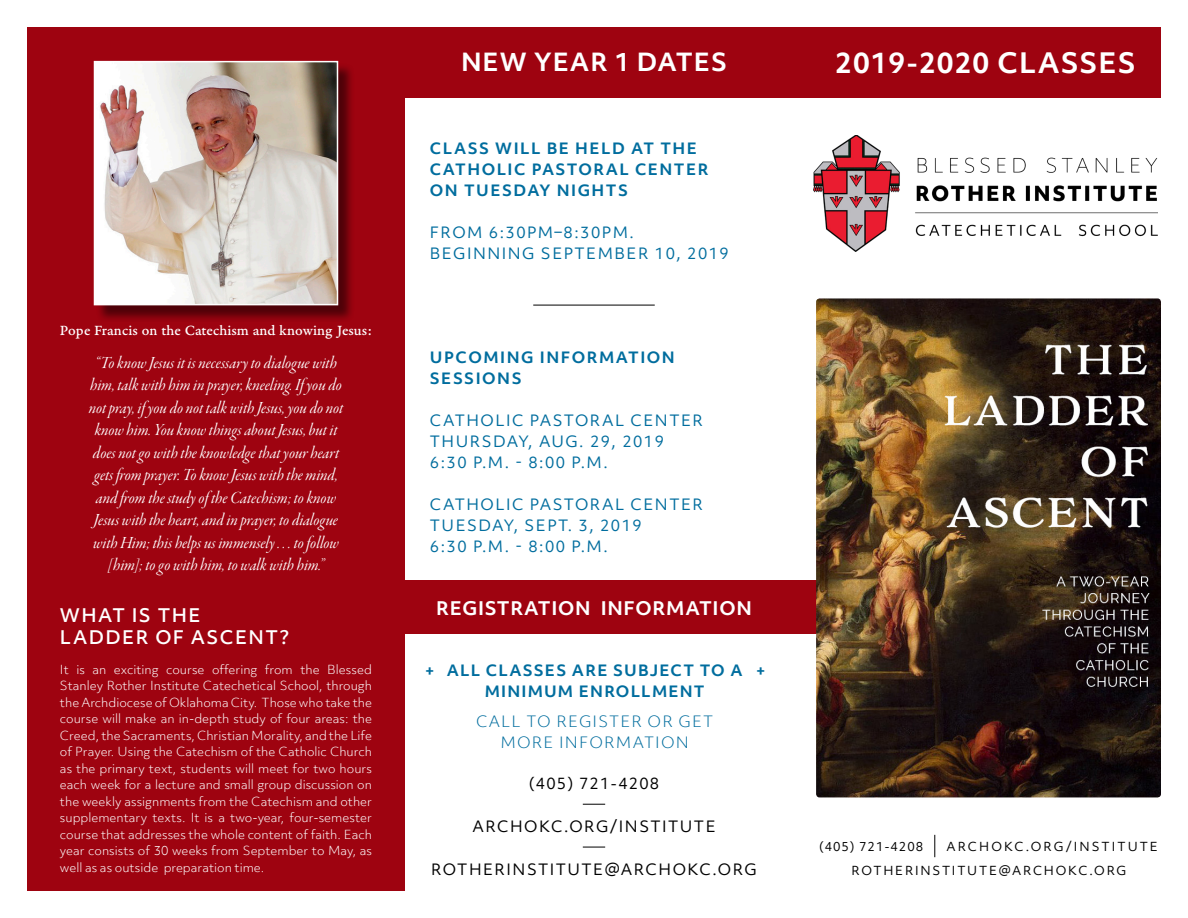
<style>
.page{position:relative;width:1188px;height:918px;background:#fff}
.page>*{position:absolute;margin:0;border:0;box-sizing:border-box;transform-origin:0 0}
.t1{font:700 27px "Objektiv Mk 3";letter-spacing:.04em;color:#fff}
.t2{font:700 24px "Objektiv Mk 3";letter-spacing:.04em;color:#fff}
.t3{font:18px "Garamond Premr Pro It Disp";color:#fff}
.t4{font:500 18px "Objektiv Mk 3";letter-spacing:.08em;color:#fff}
.t5{font:700 18px "Objektiv Mk 3";letter-spacing:.04em;color:#fff}
.t6{font:15px "Objektiv Mk 3";letter-spacing:.1em;color:#006d9e}
.t7{font:700 15px "Objektiv Mk 3";letter-spacing:.1em;color:#006d9e}
.t8{font:15px "Objektiv Mk 3";letter-spacing:.1em;color:#000}
.t9{font:15px "Garamond Premr Pro Med Capt";color:#fff}
.t10{font:700 15px/21px "Objektiv Mk 3";letter-spacing:.08em;color:#006d9e;text-align:center}
.t11{font:300 15px "Objektiv Mk 3";letter-spacing:.08em;color:#006d9e}
.t12{font:15px "Objektiv Mk 3";letter-spacing:.08em;color:#000}
.t13{font:300 12px/16.5px "Objektiv Mk 3";color:#fff;text-align:justify}
.t14{font:12px "Objektiv Mk 3";letter-spacing:.15em;color:#000}
.t15{font:12px "Objektiv Mk 3";letter-spacing:.175em;color:#000}
.t16{font:12px "Objektiv Mk 3";letter-spacing:.08em;color:#000}
</style>
<div class="page">
<div style="left:27px;top:580px;width:1134px;height:54px;background:#9e0310"></div>
<img style="left:816px;top:298px;width:345px;height:499px">
<div style="left:27px;top:27px;width:1134px;height:70px;background:#9e0310"></div>
<svg style="left:934px;top:835px;width:1px;height:22px"></svg>
<div style="left:27px;top:27px;width:378px;height:864px;background:#9e0310"></div>
<div style="left:95px;top:63px;width:260px;height:259px;background:#000;opacity:.5"></div>
<img style="left:97px;top:64px;width:238px;height:238px">
<div style="left:94px;top:61px;width:244px;height:244px;border:2px solid #fff"></div>
<svg style="left:583px;top:804px;width:22px;height:1px"></svg>
<svg style="left:583px;top:847px;width:22px;height:1px"></svg>
<hr style="left:533px;top:305px;width:122px;height:1px;background:#000">
<img style="left:813px;top:135px;width:345px;height:117px">
<p class="t9" style="left:60px;top:321px;width:314px">Pope Francis on the Catechism and knowing Jesus:</p>
<p class="t3" style="left:95px;top:353px;width:244px">“To know Jesus it is necessary to dialogue with</p>
<p class="t3" style="left:90px;top:376px;width:253px">him, talk with him in prayer, kneeling. If you do</p>
<p class="t3" style="left:89px;top:398px;width:256px">not pray, if you do not talk with Jesus, you do not</p>
<p class="t3" style="left:95px;top:421px;width:244px">know him. You know things about Jesus, but it</p>
<p class="t3" style="left:93px;top:443px;width:248px">does not go with the knowledge that your heart</p>
<p class="t3" style="left:94px;top:466px;width:245px">gets from prayer. To know Jesus with the mind,</p>
<p class="t3" style="left:96px;top:488px;width:242px">and from the study of the Catechism; to know</p>
<p class="t3" style="left:94px;top:511px;width:246px">Jesus with the heart, and in prayer, to dialogue</p>
<p class="t3" style="left:93px;top:533px;width:247px">with Him; this helps us immensely . . . to follow</p>
<p class="t3" style="left:108px;top:556px;width:218px">[him]; to go with him, to walk with him.”</p>
<p class="t4" style="left:60px;top:603px;width:142px">WHAT IS THE</p>
<p class="t4" style="left:60px;top:624px;width:230px">LADDER OF ASCENT?</p>
<p class="t13" style="left:60px;top:661px;width:314px">It is an exciting course offering from the Blessed Stanley Rother Institute Catechetical School, through the Archdiocese of Oklahoma City. Those who take the course will make an in-depth study of four areas: the Creed, the Sacraments, Christian Morality, and the Life of Prayer. Using the Catechism of the Catholic Church as the primary text, students will meet for two hours each week for a lecture and small group discussion on the weekly assignments from the Catechism and other supplementary texts. It is a two-year, four-semester course that addresses the whole content of faith. Each year consists of 30 weeks from September to May, as well as as outside preparation time.</p>
<p class="t2" style="left:461px;top:45px;width:267px">NEW YEAR 1 DATES</p>
<p class="t7" style="left:430px;top:138px;width:268px">CLASS WILL BE HELD AT THE</p>
<p class="t7" style="left:430px;top:159px;width:280px">CATHOLIC PASTORAL CENTER</p>
<p class="t7" style="left:430px;top:180px;width:200px">ON TUESDAY NIGHTS</p>
<p class="t6" style="left:430px;top:222px;width:205px">FROM 6:30PM–8:30PM.</p>
<p class="t6" style="left:430px;top:243px;width:301px">BEGINNING SEPTEMBER 10, 2019</p>
<p class="t7" style="left:430px;top:347px;width:246px">UPCOMING INFORMATION</p>
<p class="t7" style="left:430px;top:368px;width:93px">SESSIONS</p>
<p class="t6" style="left:430px;top:410px;width:275px">CATHOLIC PASTORAL CENTER</p>
<p class="t6" style="left:430px;top:431px;width:236px">THURSDAY, AUG. 29, 2019</p>
<p class="t6" style="left:430px;top:452px;width:179px">6:30 P.M. - 8:00 P.M.</p>
<p class="t6" style="left:430px;top:494px;width:275px">CATHOLIC PASTORAL CENTER</p>
<p class="t6" style="left:430px;top:515px;width:213px">TUESDAY, SEPT. 3, 2019</p>
<p class="t6" style="left:430px;top:536px;width:179px">6:30 P.M. - 8:00 P.M.</p>
<p class="t5" style="left:436px;top:595px;width:317px">REGISTRATION INFORMATION</p>
<p class="t10" style="left:447px;top:660px;width:297px">ALL CLASSES ARE SUBJECT TO A<br>MINIMUM ENROLLMENT</p>
<p class="t11" style="left:476px;top:712px;width:239px">CALL TO REGISTER OR GET</p>
<p class="t11" style="left:500px;top:733px;width:190px">MORE INFORMATION</p>
<p class="t7" style="left:425px;top:660px;width:11px">+</p>
<p class="t7" style="left:756px;top:660px;width:11px">+</p>
<p class="t12" style="left:529px;top:773px;width:132px">(405) 721-4208</p>
<p class="t8" style="left:472px;top:816px;width:245px">ARCHOKC.ORG/INSTITUTE</p>
<p class="t8" style="left:431px;top:859px;width:327px">ROTHERINSTITUTE@ARCHOKC.ORG</p>
<p class="t1" style="left:835px;top:44px;width:302px">2019-2020 CLASSES</p>
<p class="t16" style="left:819px;top:838px;width:105px">(405) 721-4208</p>
<p class="t15" style="left:946px;top:838px;width:213px">ARCHOKC.ORG/INSTITUTE</p>
<p class="t14" style="left:852px;top:862px;width:276px">ROTHERINSTITUTE@ARCHOKC.ORG</p>
</div>
